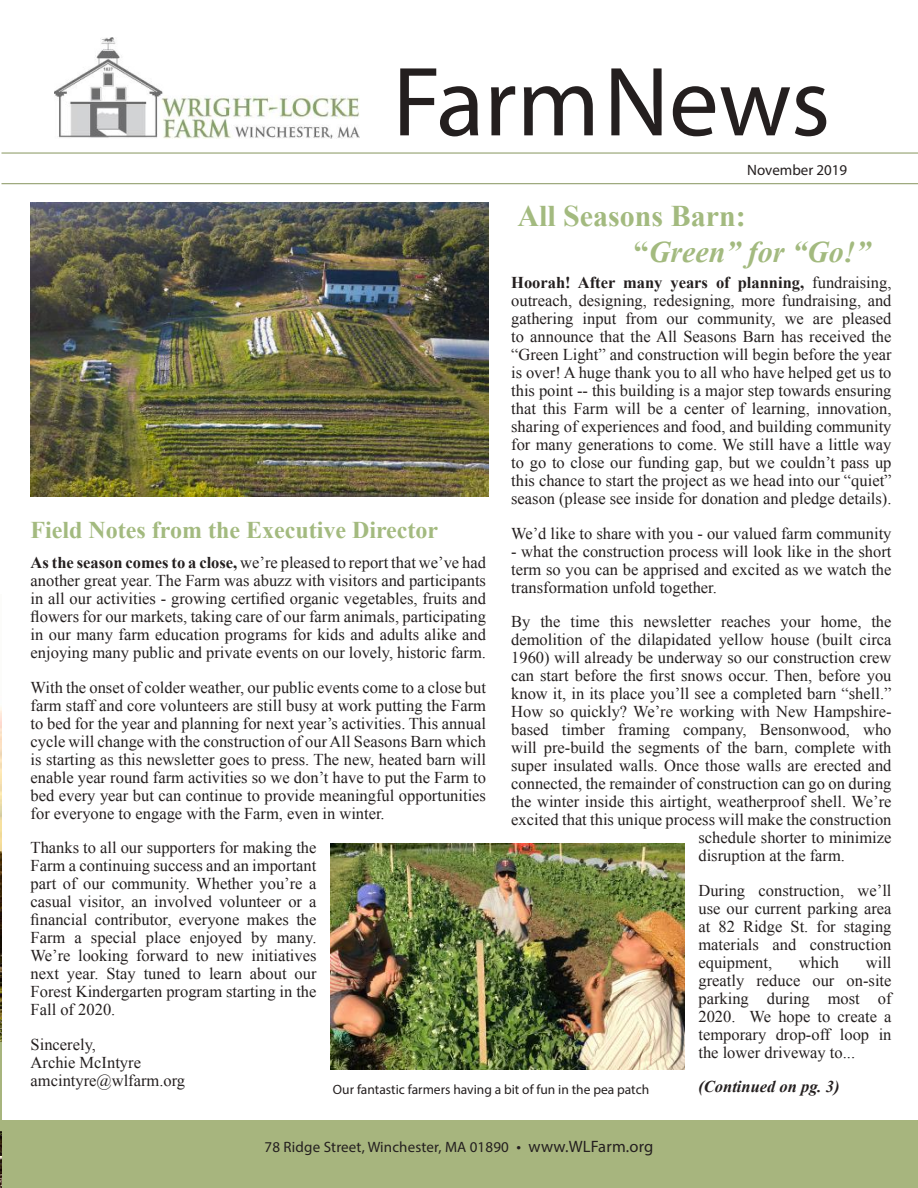
<style>
.page{position:relative;width:918px;height:1188px;background:#fff}
.page>*{position:absolute;margin:0;border:0;box-sizing:border-box;transform-origin:0 0}
.t1{font:99.3px "Myriad Pro";color:#241f1f}
.t2{font:700 30px/36px "Times New Roman";color:#a3ba7f}
.t3{font:700 24px "Times New Roman";color:#a3ba7f}
.t4{font:16.5px/18px "Times New Roman";color:#241f1f;text-align:justify}
.t5{font:italic 700 16.5px "Times New Roman";color:#241f1f}
.t6{font:15px "Myriad Pro";letter-spacing:.01em;color:#241f1f}
.t7{font:13.5px "Myriad Pro";color:#241f1f}
.s1{font-style:italic}
.s2{font-weight:700}
.s3{font-size:16.5px}
</style>
<div class="page">
<img style="left:31px;top:202px;width:458px;height:295px">
<div style="left:0;top:1120px;width:918px;height:68px;background:#a7b57e"></div>
<img style="left:54px;top:38px;width:306px;height:101px">
<hr style="left:2px;top:152px;width:916px;height:2px;background:#94a170">
<hr style="left:2px;top:183px;width:916px;height:1px;background:#94a170">
<img style="left:0;top:707px;width:2px;height:481px">
<hr style="left:0;top:1043px;width:2px;height:88px;background:#a7b57e">
<img style="left:330px;top:844px;width:355px;height:226px">
<h1 class="t1" style="left:393px;top:41px;width:439px">Farm News</h1>
<p class="t6" style="left:747px;top:160px;width:102px">November 2019</p>
<h2 class="t2" style="left:634px;top:197px;width:238px;text-indent:-116px">All Seasons Barn:<br>“<span class="s1">Green” for “Go!”</span></h2>
<p class="t4" style="left:511px;top:273px;width:382px"><span class="s2">Hoorah! After many years of planning,</span> fundraising, outreach, designing, redesigning, more fundraising, and gathering input from our community, we are pleased to announce that the All Seasons Barn has received the “Green Light” and construction will begin before the year is over! A huge thank you to all who have helped get us to this point -- this building is a major step towards ensuring that this Farm will be a center of learning, innovation, sharing of experiences and food, and building community for many generations to come. We still have a little way to go to close our funding gap, but we couldn’t pass up this chance to start the project as we head into our “quiet” season (please see inside for donation and pledge details).</p>
<p class="t4" style="left:511px;top:524px;width:382px">We’d like to share with you - our valued farm community</p>
<p class="t4" style="left:511px;top:542px;width:382px">- what the construction process will look like in the short term so you can be apprised and excited as we watch the transformation unfold together.</p>
<p class="t4" style="left:511px;top:612px;width:382px">By the time this newsletter reaches your home, the</p>
<p class="t4" style="left:511px;top:630px;width:382px">demolition of the dilapidated yellow house (built circa</p>
<p class="t4" style="left:511px;top:648px;width:382px">1960) will already be underway so our construction crew</p>
<p class="t4" style="left:511px;top:666px;width:382px">can start before the first snows occur. Then, before you</p>
<p class="t4" style="left:511px;top:684px;width:382px">know it, in its place you’ll see a completed barn “shell.”</p>
<p class="t4" style="left:511px;top:702px;width:382px">How so quickly? We’re working with New Hampshire-</p>
<p class="t4" style="left:511px;top:720px;width:382px">based timber framing company, Bensonwood, who</p>
<p class="t4" style="left:511px;top:738px;width:382px">will pre-build the segments of the barn, complete with</p>
<p class="t4" style="left:511px;top:756px;width:382px">super insulated walls. Once those walls are erected and</p>
<p class="t4" style="left:511px;top:774px;width:382px">connected, the remainder of construction can go on during</p>
<p class="t4" style="left:511px;top:792px;width:382px">the winter inside this airtight, weatherproof shell. We’re</p>
<p class="t4" style="left:511px;top:810px;width:382px">excited that this unique process will make the construction</p>
<p class="t4" style="left:698px;top:828px;width:195px">schedule shorter to minimize</p>
<p class="t4" style="left:698px;top:846px;width:148px">disruption at the farm.</p>
<p class="t4" style="left:698px;top:881px;width:195px">During construction, we’ll use our current parking area at 82 Ridge St. for staging materials and construction equipment,</p>
<h3 class="t3" style="left:31px;top:514px;width:409px">Field Notes from the Executive Director</h3>
<p class="t4" style="left:31px;top:553px;width:457px"><span class="s2">As the season comes to a close,</span> we’re pleased to report that we’ve had another great year. The Farm was abuzz with visitors and participants in all our activities - growing certified organic vegetables, fruits and flowers for our markets, taking care of our farm animals, participating in our many farm education programs for kids and adults alike and enjoying many public and private events on our lovely, historic farm.</p>
<p class="t4" style="left:31px;top:678px;width:457px">With the onset of colder weather, our public events come to a close but farm staff and core volunteers are still busy at work putting the Farm to bed for the year and planning for next year’s activities. This annual cycle will change with the construction of our All Seasons Barn which is starting as this newsletter goes to press. The new, heated barn will enable year round farm activities so we don’t have to put the Farm to bed every year but can continue to provide meaningful opportunities for everyone to engage with the Farm, even in winter.</p>
<p class="t4" style="left:31px;top:838px;width:287px">Thanks to all our supporters for making the Farm a continuing success and an important part of our community. Whether you’re a casual visitor, an involved volunteer or a financial contributor, everyone makes the Farm a special place enjoyed by many.<br>We’re looking forward to new initiatives next year. Stay tuned to learn about our Forest Kindergarten program starting in the Fall of 2020.</p>
<p class="t4" style="left:31px;top:1035px;width:156px;text-align:left">Sincerely,<br>Archie McIntyre amcintyre@wlfarm.org</p>
<p class="t4" style="left:698px;top:953px;width:195px;text-indent:167px">will greatly reduce our on-site parking during most of 2020. We hope to create a temporary drop-off loop in the lower driveway to...</p>
<p class="t5" style="left:698px;top:1075px;width:143px">(Continued on pg. 3)</p>
<p class="t4" style="left:799px;top:953px;width:42px">which</p>
<p class="t7" style="left:333px;top:1081px;width:318px">Our fantastic farmers having a bit of fun in the pea patch</p>
<p class="t6" style="left:265px;top:1137px;width:390px">78 Ridge Street, Winchester, MA 01890 <span class="s3">• www.WLFarm.org</span></p>
</div>
